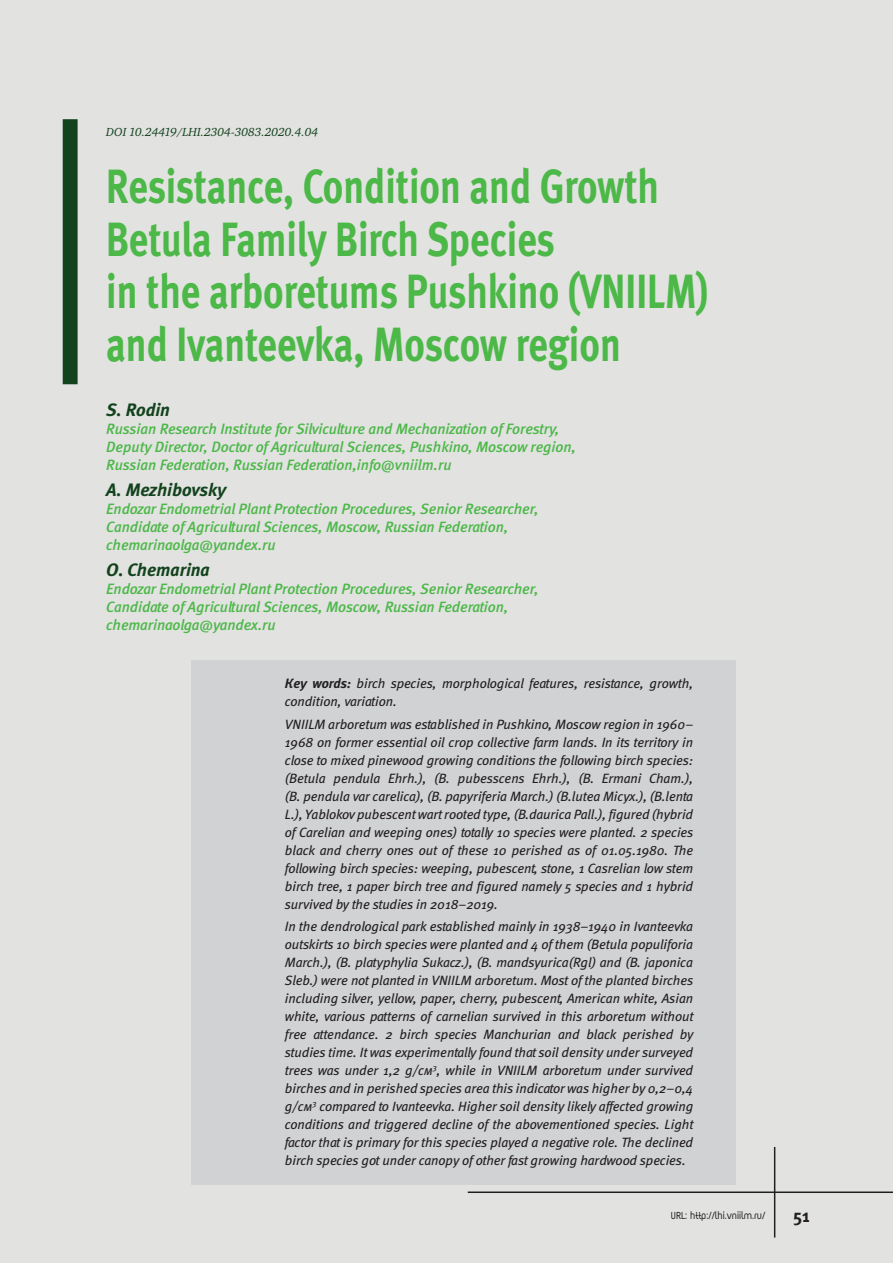
<style>
.page{position:relative;width:893px;height:1263px;background:#e2e2e1}
.page>*{position:absolute;margin:0;border:0;box-sizing:border-box;transform-origin:0 0}
.Zag_1{font:48px/52.5px "Meta Bold LFC";color:#4cb848;scale:.8 1}
.Zag_Avtor{font:italic 18px "Meta Bold C";color:#13431d}
.t1{font:18px "Meta Bold C";color:#231f20}
.Zag_Avtor_01{font:italic 15px/18px "Meta Medium C";letter-spacing:-.01em;color:#4cb848}
.Annotaciya{font:italic 13.5px/18px "Meta Book C";letter-spacing:-.01em;color:#231f20;text-align:justify}
.UDK{font:italic 12px "Charter C";color:#13431d}
.t2{font:700 12px "Magic C";color:#231f20}
.s1{font-family:"Meta Bold C"}
</style>
<div class="page">
<hr style="left:468px;top:1191px;width:425px;height:2px;background:#231f20">
<hr style="left:774px;top:1147px;width:1px;height:90px;background:#231f20">
<div style="left:63px;top:119px;width:15px;height:265px;background:#13431d"></div>
<div style="left:191px;top:661px;width:545px;height:65px;background:#d1d2d4"></div>
<div style="left:191px;top:701px;width:545px;height:227px;background:#d1d2d4"></div>
<div style="left:191px;top:903px;width:545px;height:282px;background:#d1d2d4"></div>
<p class="UDK" style="left:106px;top:126px;width:213px">DOI 10.24419/LHI.2304-3083.2020.4.04</p>
<p class="Zag_1" style="left:106px;top:160px;width:754px">Resistance, Condition and Growth<br>Betula Family Birch Species<br>in the arboretums Pushkino (VNIILM) and Ivanteevka, Moscow region</p>
<p class="Zag_Avtor" style="left:106px;top:399px;width:65px">S. Rodin</p>
<p class="Zag_Avtor_01" style="left:106px;top:420px;width:471px">Russian Research Institute for Silviculture and Mechanization of Forestry,<br>Deputy Director, Doctor of Agricultural Sciences, Pushkino, Moscow region,<br>Russian Federation, Russian Federation,info@vniilm.ru</p>
<p class="Zag_Avtor" style="left:106px;top:479px;width:121px">А. Мezhibovsky</p>
<p class="Zag_Avtor_01" style="left:106px;top:500px;width:434px">Endozar Endometrial Plant Protection Procedures, Senior Researcher,<br>Candidate of Agricultural Sciences, Moscow, Russian Federation, chemarinaolga@yandex.ru</p>
<p class="Zag_Avtor" style="left:106px;top:559px;width:105px">О. Chemarina</p>
<p class="Zag_Avtor_01" style="left:106px;top:580px;width:434px">Endozar Endometrial Plant Protection Procedures, Senior Researcher,<br>Candidate of Agricultural Sciences, Moscow, Russian Federation, chemarinaolga@yandex.ru</p>
<p class="Annotaciya" style="left:285px;top:675px;width:410px"><span class="s1">Кey words:</span> birch species, morphological features, resistance, growth, condition, variation.</p>
<p class="Annotaciya" style="left:285px;top:715px;width:410px">VNIILM arboretum was established in Pushkino, Moscow region in 1960– 1968 on former essential oil crop collective farm lands. In its territory in close to mixed pinewood growing conditions the following birch species: (Betula pendula Ehrh.), (B. pubesscens Ehrh.), (B. Ermani Cham.), (B. pendula var carelica), (B. papyriferia March.) (B.lutea Micyx.), (B.lenta L.), Yablokov pubescent wart rooted type, (B.daurica Pall.), figured (hybrid of Carelian and weeping ones) totally 10 species were planted. 2 species black and cherry ones out of these 10 perished as of 01.05.1980. The following birch species: weeping, pubescent, stone, 1 Casrelian low stem birch tree, 1 paper birch tree and figured namely 5 species and 1 hybrid survived by the studies in 2018–2019.</p>
<p class="Annotaciya" style="left:285px;top:917px;width:410px">In the dendrological park established mainly in 1938–1940 in Ivanteevka outskirts 10 birch species were planted and 4 of them (Betula populiforia March.), (B. platyphylia Sukacz.), (B. mandsyurica(Rgl) and (B. japonica Sleb.) were not planted in VNIILM arboretum. Most of the planted birches including silver, yellow, paper, cherry, pubescent, American white, Asian white, various patterns of carnelian survived in this arboretum without free attendance. 2 birch species Manchurian and black perished by studies time. It was experimentally found that soil density under surveyed trees was under 1,2 g/см<sup>3</sup>, while in VNIILM arboretum under survived birches and in perished species area this indicator was higher by 0,2–0,4 g/см<sup>3</sup> compared to Ivanteevka. Higher soil density likely affected growing conditions and triggered decline of the abovementioned species. Light factor that is primary for this species played a negative role. The declined birch species got under canopy of other fast growing hardwood species.</p>
<p class="t2" style="left:671px;top:1210px;width:96px">URL: http://lhi.vniilm.ru/</p>
<h2 class="t1" style="left:793px;top:1205px;width:18px">51</h2>
</div>
